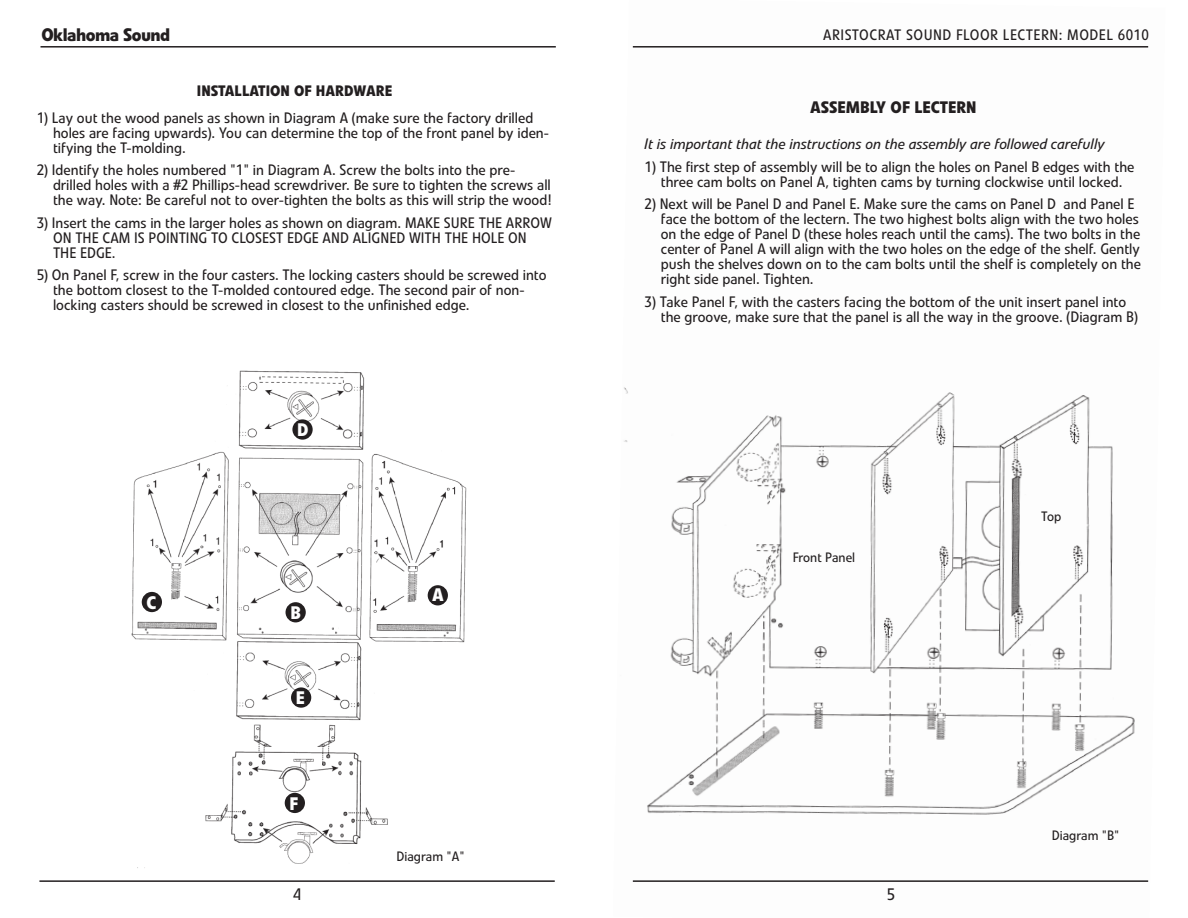
<style>
.page{position:relative;width:1188px;height:918px;background:#fff}
.page>*{position:absolute;margin:0;border:0;box-sizing:border-box;transform-origin:0 0}
.t1{font:700 18px "Linotype Veto";color:#231f20}
.t2{font:700 18px "Linotype Veto";color:#fff}
.t3{font:700 16.5px "Linotype Veto";color:#231f20}
.t4{font:16.5px "Linotype Veto";color:#231f20}
.t5{font:15px/15px "Linotype Veto";color:#231f20}
.t6{font:italic 15px "Linotype Veto";color:#231f20}
.t7{font:700 15px "Linotype Veto";color:#231f20}
.t8{font:13.5px "Linotype Veto";color:#231f20}
</style>
<div class="page">
<img style="left:624px;top:46px;width:525px;height:836px">
<img style="left:131px;top:370px;width:336px;height:498px">
<hr style="left:40px;top:46px;width:516px;height:2px;background:#231f20">
<hr style="left:633px;top:46px;width:515px;height:2px;background:#231f20">
<hr style="left:39px;top:880px;width:516px;height:2px;background:#231f20">
<hr style="left:633px;top:880px;width:515px;height:2px;background:#231f20">
<div style="left:428px;top:585px;width:20px;height:20px;background:#231f20;border-radius:50%"></div>
<div style="left:286px;top:602px;width:20px;height:20px;background:#231f20;border-radius:50%"></div>
<div style="left:142px;top:592px;width:20px;height:20px;background:#231f20;border-radius:50%"></div>
<div style="left:291px;top:687px;width:20px;height:21px;background:#231f20;border-radius:50%"></div>
<div style="left:292px;top:419px;width:21px;height:21px;background:#231f20;border-radius:50%"></div>
<div style="left:285px;top:793px;width:20px;height:20px;background:#231f20;border-radius:50%"></div>
<p class="t1" style="left:41px;top:24px;width:131px">OKLAHOMA SOUND</p>
<p class="t7" style="left:197px;top:81px;width:197px">INSTALLATION OF HARDWARE</p>
<p class="t5" style="left:53px;top:110px;width:498px;text-indent:-16px">1) Lay out the wood panels as shown in Diagram A (make sure the factory drilled holes are facing upwards). You can determine the top of the front panel by iden&shy;tifying the T-molding.</p>
<p class="t5" style="left:53px;top:163px;width:500px;text-indent:-16px">2) Identify the holes numbered "1" in Diagram A. Screw the bolts into the pre&shy;drilled holes with a #2 Phillips-head screwdriver. Be sure to tighten the screws all the way. Note: Be careful not to over-tighten the bolts as this will strip the wood!</p>
<p class="t5" style="left:53px;top:215px;width:501px;text-indent:-16px">3) Insert the cams in the larger holes as shown on diagram. MAKE SURE THE ARROW<br>ON THE CAM IS POINTING TO CLOSEST EDGE AND ALIGNED WITH THE HOLE ON<br>THE EDGE.</p>
<p class="t5" style="left:53px;top:268px;width:495px;text-indent:-16px">5) On Panel F, screw in the four casters. The locking casters should be screwed into the bottom closest to the T-molded contoured edge. The second pair of non&shy;locking casters should be screwed in closest to the unfinished edge.</p>
<p class="t2" style="left:147px;top:591px;width:10px">C</p>
<p class="t2" style="left:297px;top:419px;width:11px">D</p>
<p class="t2" style="left:290px;top:602px;width:10px">B</p>
<p class="t2" style="left:296px;top:687px;width:9px">E</p>
<p class="t2" style="left:289px;top:792px;width:10px">F</p>
<p class="t2" style="left:432px;top:583px;width:13px">A</p>
<p class="t8" style="left:396px;top:848px;width:70px">Diagram "A"</p>
<p class="t5" style="left:823px;top:28px;width:18px">Aristocrat</p>
<p class="t5" style="left:906px;top:28px;width:10px">sound</p>
<p class="t5" style="left:956px;top:28px;width:10px">floor</p>
<p class="t5" style="left:1003px;top:28px;width:9px">lectern</p>
<p class="t5" style="left:1059px;top:28px;width:30px">: Model</p>
<p class="t5" style="left:1118px;top:28px;width:33px">6010</p>
<p class="t3" style="left:810px;top:97px;width:168px">ASSEMBLY OF LECTERN</p>
<p class="t6" style="left:645px;top:135px;width:462px">It is important that the instructions on the assembly are followed carefully</p>
<p class="t5" style="left:645px;top:159px;width:491px;text-align:center">1) The first step of assembly will be to align the holes on Panel B edges with the three cam bolts on Panel A, tighten cams by turning clockwise until locked.</p>
<p class="t5" style="left:661px;top:197px;width:482px;text-indent:-16px">2) Next will be Panel D and Panel E. Make sure the cams on Panel D and Panel E face the bottom of the lectern. The two highest bolts align with the two holes on the edge of Panel D (these holes reach until the cams). The two bolts in the center of Panel A will align with the two holes on the edge of the shelf. Gently push the shelves down on to the cam bolts until the shelf is completely on the right side panel. Tighten.</p>
<p class="t5" style="left:661px;top:294px;width:479px;text-indent:-16px">3) Take Panel F, with the casters facing the bottom of the unit insert panel into the groove, make sure that the panel is all the way in the groove. (Diagram B)</p>
<p class="t8" style="left:793px;top:549px;width:64px">Front Panel</p>
<p class="t8" style="left:1041px;top:509px;width:22px">Top</p>
<p class="t8" style="left:1052px;top:827px;width:69px">Diagram "B"</p>
<p class="t4" style="left:293px;top:885px;width:10px">4</p>
<p class="t4" style="left:887px;top:885px;width:10px">5</p>
</div>
